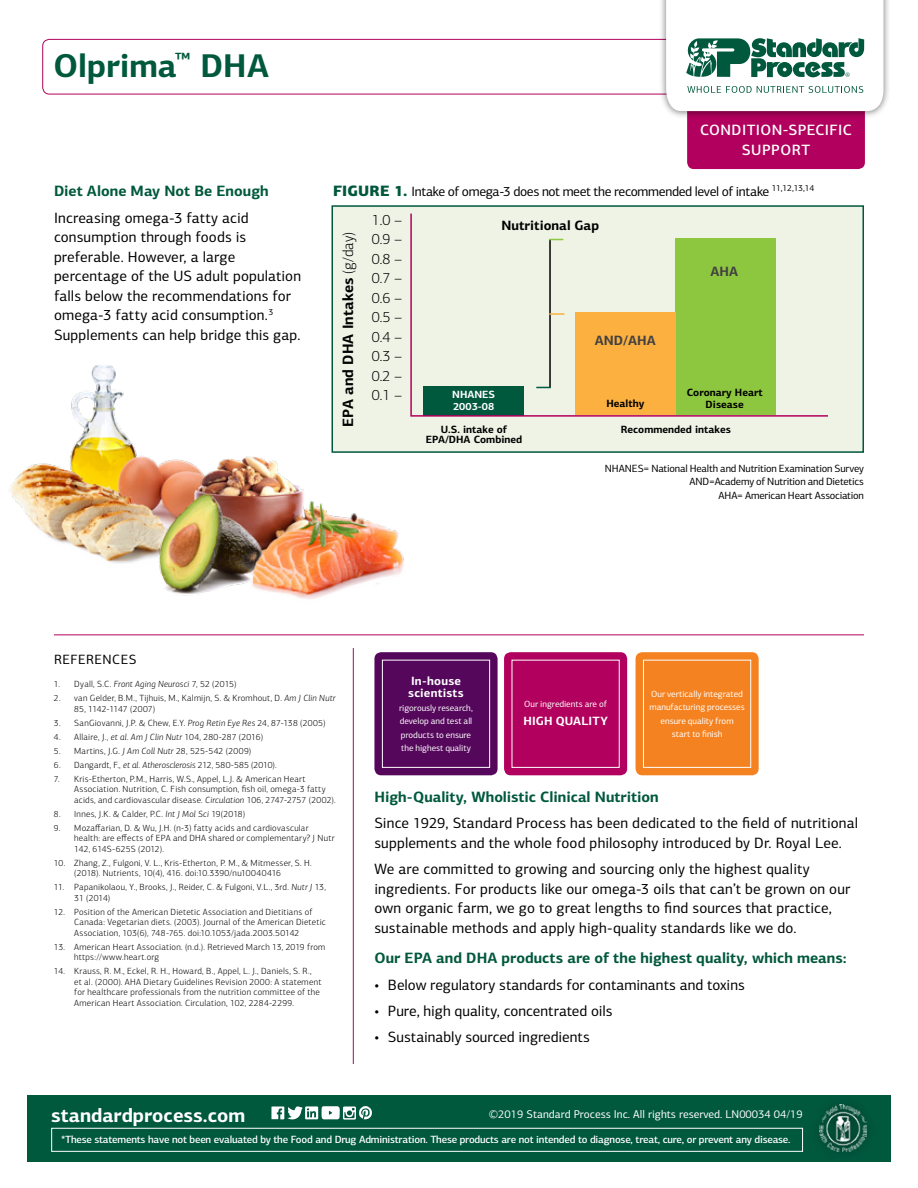
<style>
.page{position:relative;width:918px;height:1188px;background:#fff}
.page>*{position:absolute;margin:0;border:0;box-sizing:border-box;transform-origin:0 0}
.t1{font:700 33px "PF Centro Sans Pro";color:#00583d}
.t2{font:700 19.5px "PF Centro Sans Pro";color:#fff}
.t3{font:15px/19.5px "PF Centro Sans Pro";letter-spacing:.005em;color:#000}
.t4{font:700 15px "PF Centro Sans Pro";color:#00583d}
.t5{font:300 15px/19.5px "PF Centro Sans Pro";color:#000;text-align:justify}
.t6{font:500 15px/19.5px "PF Centro Sans Pro";letter-spacing:.03em;color:#fff;text-align:center}
.t7{font:700 15px "PF Centro Sans Pro";color:#000}
.t8{font:13.5px "PF Centro Sans Pro";letter-spacing:-.025em;color:#000}
.t9{font:700 13.5px "PF Centro Sans Pro";color:#000}
.t10{font:13.5px "PF Centro Sans Pro";letter-spacing:.035em;color:#000}
.t11{font:700 13.5px "PF Centro Sans Pro";color:#414042}
.t12{font:700 12px/12px "PF Centro Sans Pro";letter-spacing:.02em;color:#fff}
.t13{font:11.25px "PF Centro Sans Pro";color:#fff}
.t14{font:500 10.5px "PF Centro Sans Pro";letter-spacing:-.02em;color:#fff}
.t15{font:10.5px/13.5px "PF Centro Sans Pro";letter-spacing:-.015em;color:#000;text-align:right}
.t16{font:700 10.5px/10.5px "PF Centro Sans Pro";color:#000;text-align:center}
.t17{font:700 10.5px/12px "PF Centro Sans Pro";color:#fff}
.t18{font:300 9px/10.5px "PF Centro Sans Pro";letter-spacing:.025em;color:#000}
.t19{font:9px/13.5px "PF Centro Sans Pro";letter-spacing:-.005em;color:#fff}
.s1{font-weight:900;font-size:15px;color:#00583d}
.s2{font-weight:300}
.s3{font-style:italic}
</style>
<div class="page">
<div style="left:27px;top:1095px;width:864px;height:67px;background:#00583d"></div>
<div style="left:51px;top:1128px;width:752px;height:24px;background:#00583d;border:1px solid #fff"></div>
<div style="left:810px;top:1094px;width:67px;height:67px;background:#00573c"></div>
<img style="left:819px;top:1104px;width:48px;height:48px">
<svg style="left:271px;top:1106px;width:101px;height:14px"></svg>
<div style="left:687px;top:92px;width:178px;height:77px;background:#b1005d;border-radius:7px"></div>
<div style="left:42px;top:39px;width:825px;height:55px;border:1px solid #b1005d;border-radius:7px"></div>
<div style="left:658px;top:0;width:233px;height:119px;background:#000;opacity:.55"></div>
<svg style="left:666px;top:0;width:217px;height:111px"></svg>
<div style="left:374px;top:652px;width:124px;height:123px;background:#54075b;border-radius:7px"></div>
<div style="left:636px;top:652px;width:123px;height:123px;background:#f58220;border-radius:7px"></div>
<div style="left:504px;top:652px;width:123px;height:123px;background:#b1005d;border-radius:7px"></div>
<div style="left:382px;top:660px;width:108px;height:108px;border:1px solid #fff"></div>
<div style="left:643px;top:660px;width:108px;height:108px;border:1px solid #fff"></div>
<hr style="left:54px;top:635px;width:810px;height:1px;background:#b1005d">
<hr style="left:353px;top:648px;width:1px;height:416px;background:#b1005d">
<img style="left:9px;top:365px;width:123px;height:199px">
<img style="left:126px;top:443px;width:278px;height:156px">
<div style="left:332px;top:205px;width:532px;height:248px;background:#eff3e6;border:2px solid #00583d"></div>
<svg style="left:410px;top:213px;width:418px;height:204px"></svg>
<hr style="left:549px;top:240px;width:2px;height:147px;background:#000">
<svg style="left:536px;top:387px;width:15px;height:1px"></svg>
<svg style="left:549px;top:313px;width:15px;height:2px"></svg>
<svg style="left:549px;top:239px;width:14px;height:1px"></svg>
<h1 class="t1" style="left:54px;top:45px;width:217px">Olprima<sup>™</sup> DHA</h1>
<h3 class="t4" style="left:54px;top:182px;width:216px">Diet Alone May Not Be Enough</h3>
<p class="t3" style="left:54px;top:208px;width:249px">Increasing omega-3 fatty acid consumption through foods is preferable. However, a large percentage of the US adult population falls below the recommendations for omega-3 fatty acid consumption.<sup>3<br></sup>Supplements can help bridge this gap.</p>
<h3 class="t6" style="left:700px;top:121px;width:153px">CONDITION-SPECIFIC<br>SUPPORT</h3>
<h3 class="t8" style="left:333px;top:184px;width:483px"><span class="s1">FIGURE 1.</span> Intake of omega-3 does not meet the recommended level of intake <sup>11,12,13,14</sup></h3>
<h3 class="t7" style="left:339px;top:427px;width:197px;rotate:-90deg">EPA and DHA Intakes <span class="s2">(g/day)</span></h3>
<h3 class="t5" style="left:372px;top:210px;width:32px">1.0 – 0.9 – 0.8 – 0.7 – 0.6 – 0.5 – 0.4 – 0.3 – 0.2 – 0.1 –</h3>
<h3 class="t9" style="left:502px;top:217px;width:99px">Nutritional Gap</h3>
<h3 class="t11" style="left:595px;top:331px;width:62px">AND/AHA</h3>
<p class="t17" style="left:452px;top:389px;width:44px">NHANES<br>2003-08</p>
<p class="t16" style="left:606px;top:398px;width:39px">Healthy</p>
<h3 class="t11" style="left:711px;top:262px;width:29px">AHA</h3>
<p class="t16" style="left:687px;top:387px;width:78px;line-height:12px">Coronary Heart<br>Disease</p>
<p class="t16" style="left:426px;top:424px;width:98px">U.S. intake of<br>EPA/DHA Combined</p>
<p class="t16" style="left:621px;top:424px;width:112px">Recommended intakes</p>
<p class="t15" style="left:605px;top:462px;width:261px">NHANES= National Health and Nutrition Examination Survey<br>AND=Academy of Nutrition and Dietetics<br>AHA= American Heart Association</p>
<h3 class="t10" style="left:54px;top:651px;width:84px">REFERENCES</h3>
<p class="t18" style="left:54px;top:679px;width:184px">1. Dyall, S.C. <span class="s3">Front Aging Neurosci</span> 7, 52 (2015)</p>
<p class="t18" style="left:74px;top:693px;width:263px;text-indent:-20px">2. van Gelder, B.M., Tijhuis, M., Kalmijn, S. &amp; Kromhout, D. <span class="s3">Am J Clin Nutr<br></span>85, 1142-1147 (2007)</p>
<p class="t18" style="left:54px;top:717px;width:273px">3. SanGiovanni, J.P. &amp; Chew, E.Y. <span class="s3">Prog Retin Eye Res</span> 24, 87-138 (2005)</p>
<p class="t18" style="left:54px;top:731px;width:211px">4. Allaire, J., <span class="s3">et al. Am J Clin Nutr</span> 104, 280-287 (2016)</p>
<p class="t18" style="left:54px;top:745px;width:199px">5. Martins, J.G. <span class="s3">J Am Coll Nutr</span> 28, 525-542 (2009)</p>
<p class="t18" style="left:54px;top:760px;width:224px">6. Dangardt, F., <span class="s3">et al. Atherosclerosis</span> 212, 580-585 (2010).</p>
<p class="t18" style="left:74px;top:774px;width:263px;text-indent:-20px">7. Kris-Etherton, P.M., Harris, W.S., Appel, L.J. &amp; American Heart<br>Association. Nutrition, C. Fish consumption, fish oil, omega-3 fatty acids, and cardiovascular disease. <span class="s3">Circulation</span> 106, 2747-2757 (2002).</p>
<p class="t18" style="left:54px;top:809px;width:193px">8. Innes, J.K. &amp; Calder, P.C. <span class="s3">Int J Mol Sci</span> 19(2018)</p>
<p class="t18" style="left:74px;top:823px;width:262px;text-indent:-20px">9. Mozaffarian, D. &amp; Wu, J.H. (n-3) fatty acids and cardiovascular health: are effects of EPA and DHA shared or complementary? J Nutr<br>142, 614S-625S (2012).</p>
<p class="t18" style="left:74px;top:858px;width:239px;text-indent:-20px">10. Zhang, Z., Fulgoni, V. L., Kris-Etherton, P. M., &amp; Mitmesser, S. H. (2018). Nutrients, 10(4), 416. doi:10.3390/nu10040416</p>
<p class="t18" style="left:74px;top:882px;width:253px;text-indent:-20px">11. Papanikolaou, Y., Brooks, J., Reider, C. &amp; Fulgoni, V.L., 3rd. <span class="s3">Nutr J</span> 13,<br>31 (2014)</p>
<p class="t18" style="left:74px;top:907px;width:253px;text-indent:-20px">12. Position of the American Dietetic Association and Dietitians of<br>Canada: Vegetarian diets. (2003). Journal of the American Dietetic<br>Association, 103(6), 748-765. doi:10.1053/jada.2003.50142</p>
<p class="t18" style="left:74px;top:942px;width:253px;text-indent:-20px">13. American Heart Association. (n.d.). Retrieved March 13, 2019 from https://www.heart.org</p>
<p class="t18" style="left:74px;top:966px;width:249px;text-indent:-20px">14. Krauss, R. M., Eckel, R. H., Howard, B., Appel, L. J., Daniels, S. R., et al. (2000). AHA Dietary Guidelines Revision 2000: A statement for healthcare professionals from the nutrition committee of the American Heart Association. Circulation, 102, 2284-2299.</p>
<h3 class="t12" style="left:408px;top:675px;width:57px">In-house scientists</h3>
<p class="t19" style="left:399px;top:701px;width:75px">rigorously research, develop and test all products to ensure the highest quality</p>
<p class="t19" style="left:524px;top:697px;width:84px">Our ingredients are of</p>
<h3 class="t12" style="left:523px;top:715px;width:86px">HIGH QUALITY</h3>
<p class="t19" style="left:649px;top:687px;width:97px;text-align:center">Our vertically integrated manufacturing processes ensure quality from<br>start to finish</p>
<h3 class="t4" style="left:374px;top:788px;width:286px">High-Quality, Wholistic Clinical Nutrition</h3>
<h3 class="t3" style="left:374px;top:814px;width:485px">Since 1929, Standard Process has been dedicated to the field of nutritional supplements and the whole food philosophy introduced by Dr. Royal Lee.</h3>
<p class="t3" style="left:374px;top:859px;width:477px">We are committed to growing and sourcing only the highest quality ingredients. For products like our omega-3 oils that can’t be grown on our own organic farm, we go to great lengths to find sources that practice, sustainable methods and apply high-quality standards like we do.</p>
<h3 class="t4" style="left:374px;top:949px;width:474px">Our EPA and DHA products are of the highest quality, which means:</h3>
<h3 class="t3" style="left:374px;top:975px;width:372px">• Below regulatory standards for contaminants and toxins</h3>
<h3 class="t3" style="left:374px;top:1001px;width:239px">• Pure, high quality, concentrated oils</h3>
<h3 class="t3" style="left:374px;top:1027px;width:217px">• Sustainably sourced ingredients</h3>
<h2 class="t2" style="left:51px;top:1103px;width:195px">standardprocess.com</h2>
<p class="t14" style="left:61px;top:1133px;width:731px">*These statements have not been evaluated by the Food and Drug Administration. These products are not intended to diagnose, treat, cure, or prevent any disease.</p>
<p class="t13" style="left:489px;top:1108px;width:316px">©2019 Standard Process Inc. All rights reserved. LN00034 04/19</p>
</div>
